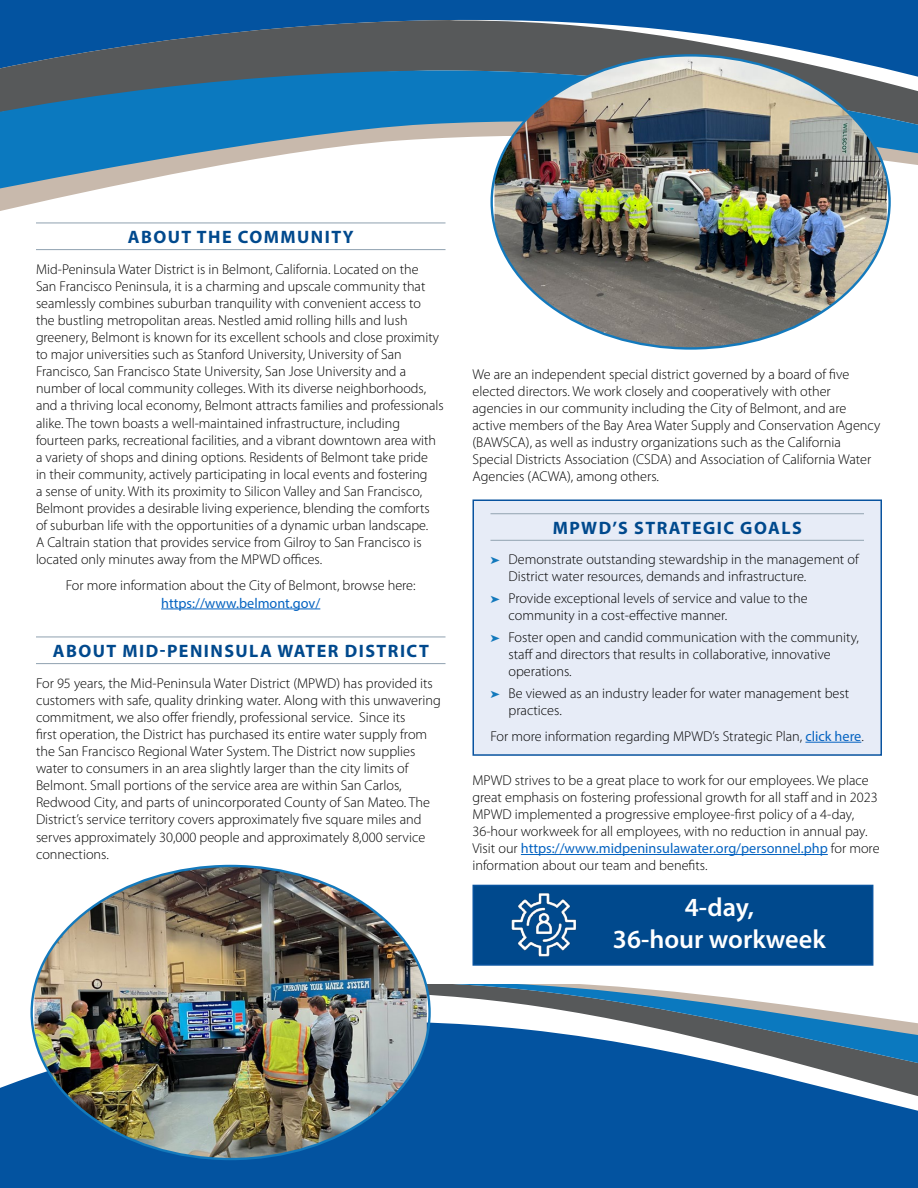
<style>
.page{position:relative;width:918px;height:1188px;background:#fff}
.page>*{position:absolute;margin:0;border:0;box-sizing:border-box;transform-origin:0 0}
.t1{font:600 26.25px/31.5px "Myriad Pro";color:#fff;text-align:center}
.t2{font:700 18px "Myriad Pro";letter-spacing:.08em;color:#00498d}
.t3{font:300 14.25px/17.1px "Myriad Pro";color:#000}
.t4{font:14.25px "Myriad Pro";color:#0563c1}
.s1{color:#1379bc}
.s2{font-weight:400;color:#0563c1}
</style>
<div class="page">
<div style="left:472px;top:500px;width:410px;height:256px;background:#e7ecf7;border:2px solid #08539f"></div>
<hr style="left:36px;top:222px;width:410px;height:2px;background:#9babb8">
<hr style="left:36px;top:249px;width:410px;height:1px;background:#9babb8">
<hr style="left:161px;top:609px;width:159px;height:1px;background:#0563c1">
<hr style="left:36px;top:636px;width:410px;height:2px;background:#9babb8">
<hr style="left:36px;top:663px;width:410px;height:1px;background:#9babb8">
<div style="left:0;top:0;width:918px;height:20px;background:#0353a0"></div>
<svg style="left:0;top:20px;width:918px;height:195px;background:#43627f"></svg>
<svg style="left:0;top:208px;width:918px;height:5px"></svg>
<svg style="left:0;top:71px;width:918px;height:137px"></svg>
<svg style="left:0;top:1018px;width:918px;height:170px;background:#1a63a8"></svg>
<div style="left:59px;top:1119px;width:859px;height:50px;background:#0353a0"></div>
<svg style="left:427px;top:984px;width:491px;height:135px;fill:#0b59a0"></svg>
<img style="left:34px;top:866px;width:393px;height:293px">
<hr style="left:490px;top:513px;width:374px;height:1px;background:#9babb8">
<hr style="left:490px;top:540px;width:374px;height:1px;background:#9babb8">
<hr style="left:805px;top:742px;width:56px;height:1px;background:#0563c1">
<hr style="left:521px;top:854px;width:307px;height:1px;background:#0563c1">
<div style="left:472px;top:885px;width:401px;height:81px;background:#00498d;border:2px solid #08539f"></div>
<img style="left:506px;top:884px;width:83px;height:80px">
<img style="left:494px;top:55px;width:393px;height:292px">
<p class="t2" style="left:128px;top:225px;width:227px">ABOUT THE COMMUNITY</p>
<p class="t3" style="left:36px;top:260px;width:409px">Mid-Peninsula Water District is in Belmont, California. Located on the<br>San Francisco Peninsula, it is a charming and upscale community that seamlessly combines suburban tranquility with convenient access to<br>the bustling metropolitan areas. Nestled amid rolling hills and lush greenery, Belmont is known for its excellent schools and close proximity to major universities such as Stanford University, University of San Francisco, San Francisco State University, San Jose University and a number of local community colleges. With its diverse neighborhoods, and a thriving local economy, Belmont attracts families and professionals alike. The town boasts a well-maintained infrastructure, including fourteen parks, recreational facilities, and a vibrant downtown area with a variety of shops and dining options. Residents of Belmont take pride<br>in their community, actively participating in local events and fostering<br>a sense of unity. With its proximity to Silicon Valley and San Francisco, Belmont provides a desirable living experience, blending the comforts of suburban life with the opportunities of a dynamic urban landscape.<br>A Caltrain station that provides service from Gilroy to San Francisco is located only minutes away from the MPWD offices.</p>
<p class="t3" style="left:66px;top:577px;width:351px">For more information about the City of Belmont, browse here:</p>
<p class="t4" style="left:161px;top:594px;width:161px">https://www.belmont.gov/</p>
<p class="t2" style="left:53px;top:639px;width:378px">ABOUT MID-PENINSULA WATER DISTRICT</p>
<p class="t3" style="left:36px;top:674px;width:406px">For 95 years, the Mid-Peninsula Water District (MPWD) has provided its customers with safe, quality drinking water. Along with this unwavering commitment, we also offer friendly, professional service. Since its<br>first operation, the District has purchased its entire water supply from the San Francisco Regional Water System. The District now supplies water to consumers in an area slightly larger than the city limits of Belmont. Small portions of the service area are within San Carlos, Redwood City, and parts of unincorporated County of San Mateo. The District’s service territory covers approximately five square miles and serves approximately 30,000 people and approximately 8,000 service connections.</p>
<p class="t3" style="left:472px;top:365px;width:410px">We are an independent special district governed by a board of five elected directors. We work closely and cooperatively with other agencies in our community including the City of Belmont, and are active members of the Bay Area Water Supply and Conservation Agency (BAWSCA), as well as industry organizations such as the California Special Districts Association (CSDA) and Association of California Water Agencies (ACWA), among others.</p>
<p class="t2" style="left:553px;top:516px;width:250px">MPWD’S STRATEGIC GOALS</p>
<p class="t3" style="left:508px;top:551px;width:352px;text-indent:-18px"><span class="s1">➤</span> Demonstrate outstanding stewardship in the management of<br>District water resources, demands and infrastructure.</p>
<p class="t3" style="left:508px;top:590px;width:301px;text-indent:-18px"><span class="s1">➤</span> Provide exceptional levels of service and value to the community in a cost-effective manner.</p>
<p class="t3" style="left:508px;top:628px;width:352px;text-indent:-18px"><span class="s1">➤</span> Foster open and candid communication with the community, staff and directors that results in collaborative, innovative operations.</p>
<p class="t3" style="left:508px;top:684px;width:342px;text-indent:-18px"><span class="s1">➤</span> Be viewed as an industry leader for water management best practices.</p>
<p class="t3" style="left:491px;top:727px;width:375px">For more information regarding MPWD’s Strategic Plan, <span class="s2">click here</span>.</p>
<p class="t3" style="left:472px;top:771px;width:409px">MPWD strives to be a great place to work for our employees. We place great emphasis on fostering professional growth for all staff and in 2023<br>MPWD implemented a progressive employee-first policy of a 4-day, 36-hour workweek for all employees, with no reduction in annual pay.<br>Visit our <span class="s2">https://www.midpeninsulawater.org/personnel.php</span> for more information about our team and benefits.</p>
<h1 class="t1" style="left:613px;top:891px;width:214px">4-day,<br>36-hour workweek</h1>
</div>
